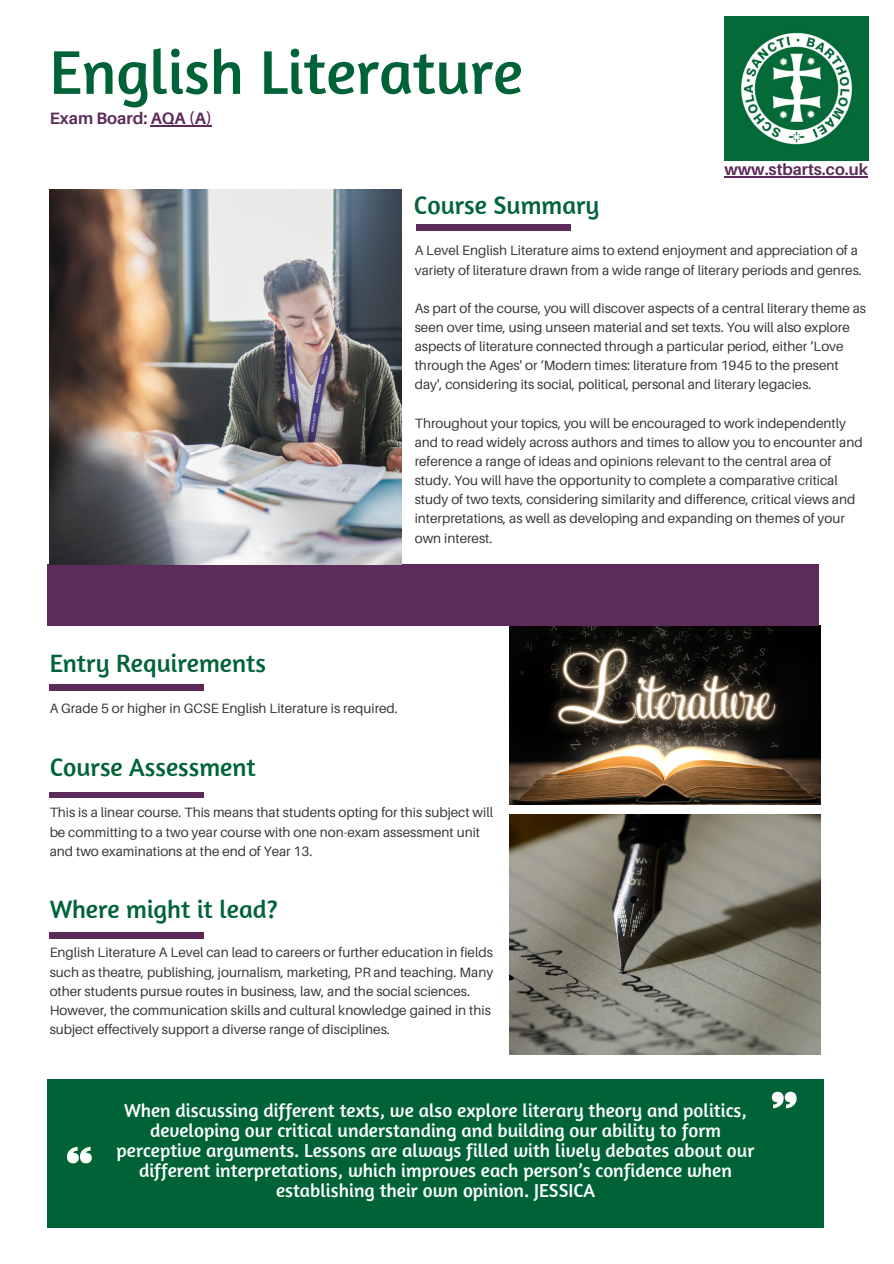
<style>
.page{position:relative;width:894px;height:1264px;background:#fff}
.page>*{position:absolute;margin:0;border:0;box-sizing:border-box;transform-origin:0 0}
.t1{font:62.7px "Amaranth";color:#006338}
.t2{font:25.65px "Amaranth";color:#006338}
.t3{font:19.2px/20px "Amaranth";color:#fff;text-align:center}
.t4{font:700 16.5px "Aileron";color:#5c2b59}
.t5{font:700 16.2px "Aileron";color:#5c2b59}
.t6{font:13.5px/19.2px "Aileron";color:#383838}
</style>
<div class="page">
<img style="left:509px;top:814px;width:311px;height:240px">
<img style="left:509px;top:625px;width:311px;height:179px">
<div style="left:47px;top:564px;width:772px;height:61px;background:#5c2b59"></div>
<div style="left:47px;top:1079px;width:776px;height:148px;background:#006338"></div>
<svg style="left:771px;top:1091px;width:25px;height:17px"></svg>
<svg style="left:67px;top:1146px;width:25px;height:17px"></svg>
<div style="left:50px;top:684px;width:154px;height:6px;background:#5c2b59"></div>
<img style="left:724px;top:16px;width:144px;height:145px">
<div style="left:50px;top:932px;width:154px;height:6px;background:#5c2b59"></div>
<div style="left:50px;top:792px;width:154px;height:5px;background:#5c2b59"></div>
<img style="left:50px;top:189px;width:351px;height:375px">
<hr style="left:151px;top:125px;width:61px;height:2px;background:#5c2b59">
<div style="left:416px;top:225px;width:154px;height:5px;background:#5c2b59"></div>
<hr style="left:724px;top:176px;width:143px;height:1px;background:#5c2b59">
<p class="t1" style="left:50px;top:33px;width:474px">English Literature</p>
<p class="t4" style="left:50px;top:108px;width:164px">Exam Board: AQA (A)</p>
<p class="t5" style="left:724px;top:159px;width:145px">www.stbarts.co.uk</p>
<p class="t2" style="left:414px;top:189px;width:187px">Course Summary</p>
<p class="t6" style="left:414px;top:241px;width:448px">A Level English Literature aims to extend enjoyment and appreciation of a variety of literature drawn from a wide range of literary periods and genres.</p>
<p class="t6" style="left:414px;top:298px;width:453px">As part of the course, you will discover aspects of a central literary theme as seen over time, using unseen material and set texts. You will also explore aspects of literature connected through a particular period, either ‘Love through the Ages' or ‘Modern times: literature from 1945 to the present day', considering its social, political, personal and literary legacies.</p>
<p class="t6" style="left:414px;top:413px;width:449px">Throughout your topics, you will be encouraged to work independently and to read widely across authors and times to allow you to encounter and reference a range of ideas and opinions relevant to the central area of study. You will have the opportunity to complete a comparative critical study of two texts, considering similarity and difference, critical views and interpretations, as well as developing and expanding on themes of your own interest.</p>
<p class="t2" style="left:50px;top:646px;width:218px">Entry Requirements</p>
<p class="t6" style="left:50px;top:698px;width:349px">A Grade 5 or higher in GCSE English Literature is required.</p>
<p class="t2" style="left:50px;top:751px;width:207px">Course Assessment</p>
<p class="t6" style="left:50px;top:802px;width:445px">This is a linear course. This means that students opting for this subject will be committing to a two year course with one non-exam assessment unit and two examinations at the end of Year 13.</p>
<p class="t2" style="left:50px;top:893px;width:229px">Where might it lead?</p>
<p class="t6" style="left:50px;top:942px;width:445px">English Literature A Level can lead to careers or further education in fields such as theatre, publishing, journalism, marketing, PR and teaching. Many other students pursue routes in business, law, and the social sciences.<br>However, the communication skills and cultural knowledge gained in this subject effectively support a diverse range of disciplines.</p>
<p class="t3" style="left:116px;top:1099px;width:639px">When discussing different texts, we also explore literary theory and politics, developing our critical understanding and building our ability to form perceptive arguments. Lessons are always filled with lively debates about our different interpretations, which improves each person’s confidence when establishing their own opinion. JESSICA</p>
</div>
